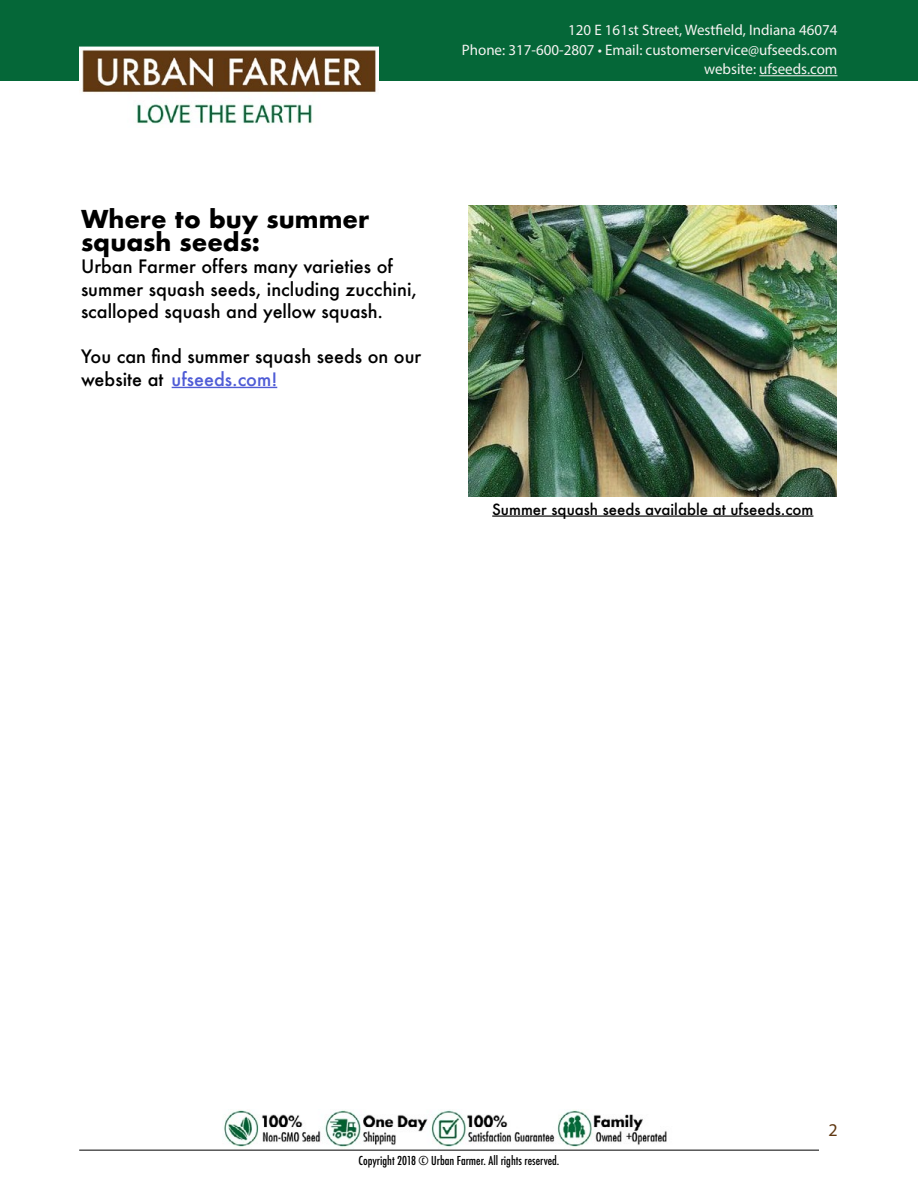
<style>
.page{position:relative;width:918px;height:1188px;background:#fff}
.page>*{position:absolute;margin:0;border:0;box-sizing:border-box;transform-origin:0 0}
.t1{font:700 24px/22.5px "Futura";color:#000}
.t2{font:500 18px/22.5px "Futura";color:#000}
.t3{font:18px "Myriad Pro";color:#603812}
.t4{font:15.15px/19.5px "Myriad Pro";color:#f5f3f1;text-align:right}
.t5{font:500 15px "Futura";color:#000}
.t6{font:500 condensed 12px "Futura";color:#000}
.s1{color:#4f5cd6}
</style>
<div class="page">
<hr style="left:79px;top:1150px;width:740px;height:1px;background:#000">
<div style="left:0;top:0;width:918px;height:81px;background:#056738"></div>
<img style="left:468px;top:205px;width:369px;height:291px">
<hr style="left:492px;top:515px;width:321px;height:2px;background:#000">
<hr style="left:759px;top:75px;width:78px;height:1px;background:#f5f3f1">
<hr style="left:172px;top:387px;width:105px;height:1px;background:#4f5cd6">
<img style="left:223px;top:1110px;width:444px;height:37px">
<img style="left:79px;top:47px;width:299px;height:77px">
<p class="t4" style="left:462px;top:20px;width:377px">120 E 161st Street, Westfield, Indiana 46074<br>Phone: 317-600-2807 • Email: customerservice@ufseeds.com website: ufseeds.com</p>
<h1 class="t1" style="left:81px;top:208px;width:290px">Where to buy summer squash seeds:</h1>
<p class="t2" style="left:81px;top:255px;width:338px">Urban Farmer offers many varieties of summer squash seeds, including zucchini, scalloped squash and yellow squash.</p>
<p class="t2" style="left:81px;top:345px;width:342px">You can find summer squash seeds on our website at <span class="s1">ufseeds.com!</span></p>
<p class="t5" style="left:492px;top:499px;width:323px">Summer squash seeds available at ufseeds.com</p>
<p class="t3" style="left:828px;top:1119px;width:11px">2</p>
<p class="t6" style="left:359px;top:1153px;width:202px">Copyright 2018 © Urban Farmer. All rights reserved.</p>
</div>
